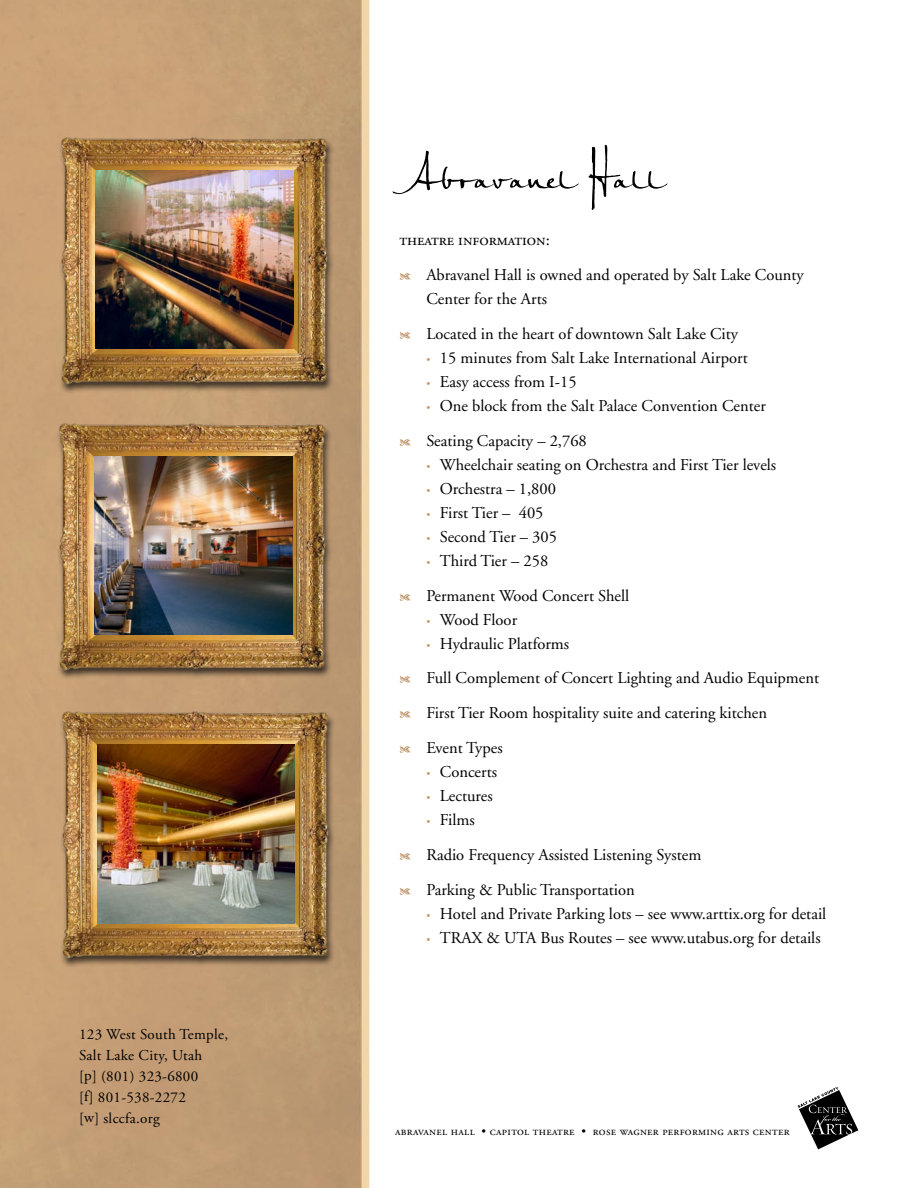
<style>
.page{position:relative;width:918px;height:1188px;background:#fff}
.page>*{position:absolute;margin:0;border:0;box-sizing:border-box;transform-origin:0 0}
.t1{font:60px "Petras Script EFOP";letter-spacing:-.04em;color:#000}
.t2{font:16.5px/34.8px "Adobe Garamond";color:#000}
.t3{font:16.5px "Adobe Garamond Regular SC";color:#000}
.t4{font:15px/21px "Adobe Garamond Pro";letter-spacing:.02em;color:#000}
.t5{font:12px "Adobe Garamond Regular SC";letter-spacing:.025em;color:#000}
.s1{font-family:"Type Embellishments One Plain";font-size:10.5px;color:#c39a73}
.s2{font-size:10.5px;color:#c39a73}
</style>
<div class="page">
<img style="left:0;top:0;width:371px;height:1188px">
<svg style="left:798px;top:1087px;width:60px;height:62px"></svg>
<img style="left:10px;top:117px;width:349px;height:297px">
<img style="left:9px;top:403px;width:348px;height:297px">
<img style="left:11px;top:691px;width:349px;height:297px">
<img style="left:96px;top:170px;width:197px;height:178px">
<img style="left:97px;top:745px;width:198px;height:178px">
<img style="left:95px;top:457px;width:197px;height:178px">
<p class="t4" style="left:79px;top:1024px;width:151px">123 West South Temple,<br>Salt Lake City, Utah<br>[p] (801) 323-6800<br>[f] 801-538-2272<br>[w] slccfa.org</p>
<h1 class="t1" style="left:405px;top:132px;width:262px">Abravanel Hall</h1>
<p class="t3" style="left:399px;top:231px;width:152px">theatre information:</p>
<p class="t2" style="left:426px;top:263px;width:379px;line-height:24px;text-indent:-27px"><span class="s1">4</span> Abravanel Hall is owned and operated by Salt Lake County<br>Center for the Arts</p>
<p class="t2" style="left:399px;top:317px;width:340px"><span class="s1">4</span> Located in the heart of downtown Salt Lake City</p>
<p class="t2" style="left:426px;top:341px;width:323px"><span class="s2">•</span> 15 minutes from Salt Lake International Airport</p>
<p class="t2" style="left:426px;top:365px;width:152px"><span class="s2">•</span> Easy access from I-15</p>
<p class="t2" style="left:399px;top:389px;width:368px;text-indent:27px"><span class="s2">•</span> One block from the Salt Palace Convention Center<br><span class="s1">4</span> Seating Capacity – 2,768</p>
<p class="t2" style="left:426px;top:448px;width:351px"><span class="s2">•</span> Wheelchair seating on Orchestra and First Tier levels</p>
<p class="t2" style="left:426px;top:472px;width:131px"><span class="s2">•</span> Orchestra – 1,800</p>
<p class="t2" style="left:426px;top:496px;width:119px"><span class="s2">•</span> First Tier – 405</p>
<p class="t2" style="left:426px;top:520px;width:132px"><span class="s2">•</span> Second Tier – 305</p>
<p class="t2" style="left:399px;top:544px;width:231px;text-indent:27px"><span class="s2">•</span> Third Tier – 258<br><span class="s1">4</span> Permanent Wood Concert Shell</p>
<p class="t2" style="left:426px;top:602px;width:92px"><span class="s2">•</span> Wood Floor</p>
<p class="t2" style="left:399px;top:626px;width:421px;text-indent:27px"><span class="s2">•</span> Hydraulic Platforms<br><span class="s1">4</span> Full Complement of Concert Lighting and Audio Equipment <span class="s1">4</span> First Tier Room hospitality suite and catering kitchen<br><span class="s1">4</span> Event Types</p>
<p class="t2" style="left:426px;top:755px;width:72px"><span class="s2">•</span> Concerts</p>
<p class="t2" style="left:426px;top:779px;width:68px"><span class="s2">•</span> Lectures</p>
<p class="t2" style="left:399px;top:803px;width:304px;text-indent:27px"><span class="s2">•</span> Films<br><span class="s1">4</span> Radio Frequency Assisted Listening System<br><span class="s1">4</span> Parking &amp; Public Transportation</p>
<p class="t2" style="left:426px;top:896px;width:401px"><span class="s2">•</span> Hotel and Private Parking lots – see www.arttix.org for detail</p>
<p class="t2" style="left:426px;top:920px;width:396px"><span class="s2">•</span> TRAX &amp; UTA Bus Routes – see www.utabus.org for details</p>
<p class="t5" style="left:395px;top:1125px;width:396px">abravanel hall • capitol theatre • rose wagner performing arts center</p>
</div>
